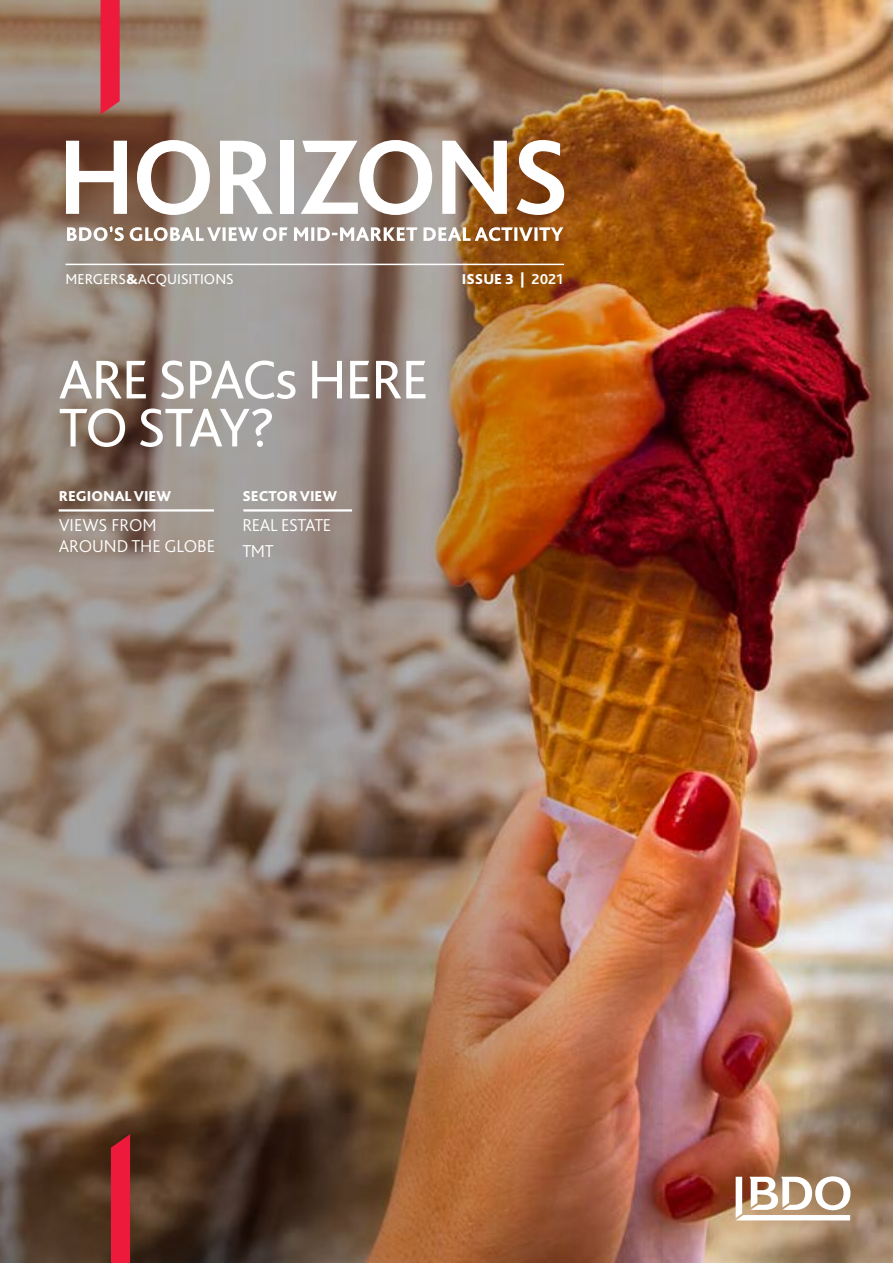
<style>
.page{position:relative;width:893px;height:1263px;background:#fff}
.page>*{position:absolute;margin:0;border:0;box-sizing:border-box;transform-origin:0 0}
.t1{font:700 111px "Bliss Pro";letter-spacing:-.04em;color:#fff}
.t2{font:57px/48px "Bliss Pro";letter-spacing:-.025em;color:#fff}
.t3{font:300 18px/21px "Bliss Pro";color:#fff}
.t4{font:300 18px/25.2px "Bliss Pro";letter-spacing:-.02em;color:#fff}
.t5{font:800 15px "Bliss Pro";color:#fff}
.t6{font:15px "Bliss Pro";color:#fff}
.s1{font-weight:800}
.s2{font-weight:700}
</style>
<div class="page">
<img style="left:663px;top:0;width:230px;height:1263px">
<img style="left:0;top:0;width:663px;height:1263px">
<hr style="left:59px;top:509px;width:155px;height:3px;background:#fff">
<svg style="left:736px;top:1176px;width:114px;height:44px"></svg>
<div style="left:111px;top:1134px;width:19px;height:129px;background:#ed1a3b"></div>
<svg style="left:101px;top:0;width:19px;height:115px;background:#e5213e"></svg>
<hr style="left:243px;top:509px;width:109px;height:3px;background:#fff">
<svg style="left:67px;top:226px;width:496px;height:15px"></svg>
<hr style="left:65px;top:264px;width:499px;height:1px;background:#fff">
<h1 class="t1" style="left:57px;top:108px;width:514px">HORIZONS</h1>
<p class="t6" style="left:65px;top:270px;width:170px">MERGERS<span class="s1">&amp;</span>ACQUISITIONS</p>
<p class="t5" style="left:462px;top:270px;width:103px">ISSUE 3 | <span class="s2">2021</span></p>
<h2 class="t2" style="left:59px;top:354px;width:372px">ARE SPACs HERE<br>TO STAY?</h2>
<p class="t5" style="left:59px;top:487px;width:114px">REGIONAL VIEW</p>
<p class="t3" style="left:59px;top:514px;width:158px">VIEWS FROM<br>AROUND THE GLOBE</p>
<p class="t5" style="left:242px;top:487px;width:96px">SECTOR VIEW</p>
<p class="t4" style="left:242px;top:512px;width:91px">REAL ESTATE<br>TMT</p>
</div>
